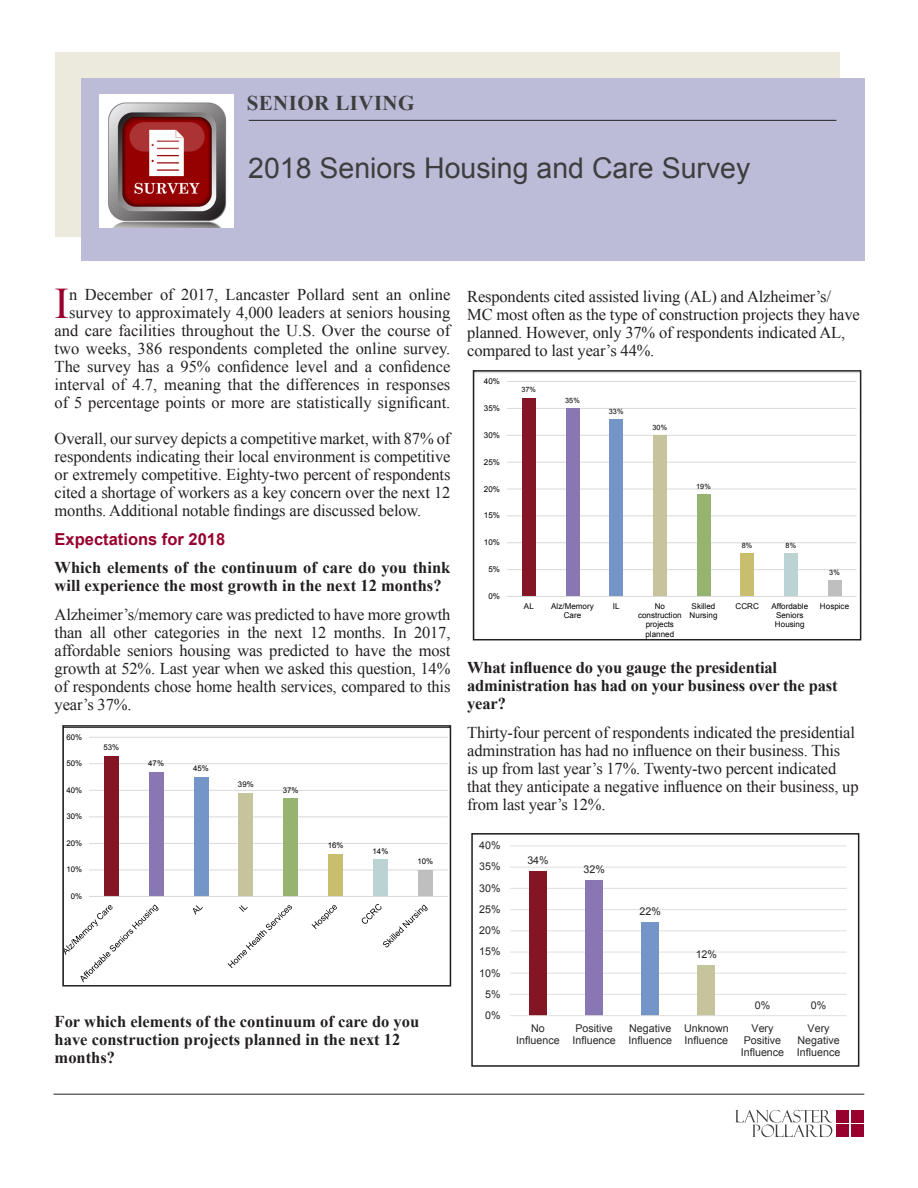
<style>
.page{position:relative;width:918px;height:1188px;background:#fff}
.page>*{position:absolute;margin:0;border:0;box-sizing:border-box;transform-origin:0 0}
.Bulleted_Paragraph{font:43.65px "Times New Roman";color:#98012d}
.t1{font:28.5px "Arial";color:#3e3e3f}
.t2{font:700 21px "Times New Roman";letter-spacing:.02em;color:#3e3e3f}
.LP_Body_Text{font:16.5px/18px "Times New Roman";letter-spacing:-.01em;color:#231f20}
.Bulleted_Paragraph-2{font:16.5px/18px "Times New Roman";color:#231f20;text-align:right}
.LP_Body_Text-2{font:700 16.5px/18px "Times New Roman";color:#231f20}
.LP_Body_Text-3{font:700 16.5px "Arial";color:#98012d}
.t3{font:10.65px/12.3px "Arial";color:#272727;text-align:center}
.t4{font:8.1px/9.3px "Arial";color:#000;text-align:center}
.t5{font:7.8px "Arial";letter-spacing:.005em;color:#000}
.t6{font:7.2px "Arial";letter-spacing:.005em;color:#000}
</style>
<div class="page">
<svg style="left:735px;top:1110px;width:98px;height:27px"></svg>
<div style="left:836px;top:1110px;width:13px;height:12px;background:#98012d"></div>
<div style="left:851px;top:1110px;width:13px;height:12px;background:#98012d"></div>
<div style="left:836px;top:1125px;width:13px;height:12px;background:#98012d"></div>
<div style="left:851px;top:1125px;width:13px;height:12px;background:#98012d"></div>
<hr style="left:54px;top:1094px;width:810px;height:1px;background:#231f20">
<div style="left:56px;top:53px;width:784px;height:184px;background:#eceadc"></div>
<div style="left:81px;top:78px;width:783px;height:182px;background:#bcbcd8"></div>
<hr style="left:249px;top:120px;width:587px;height:1px;background:#231f20">
<img style="left:100px;top:95px;width:133px;height:133px">
<svg style="left:65px;top:737px;width:383px;height:246px"></svg>
<div style="left:62px;top:725px;width:389px;height:262px;border:2px solid #231f20"></div>
<svg style="left:507px;top:381px;width:350px;height:216px"></svg>
<div style="left:473px;top:370px;width:388px;height:270px;border:2px solid #231f20"></div>
<hr style="left:510px;top:994px;width:337px;height:1px;background:#dfdfdf">
<hr style="left:510px;top:973px;width:337px;height:1px;background:#dfdfdf">
<hr style="left:510px;top:952px;width:337px;height:1px;background:#dfdfdf">
<hr style="left:510px;top:930px;width:337px;height:1px;background:#dfdfdf">
<hr style="left:510px;top:909px;width:337px;height:1px;background:#dfdfdf">
<hr style="left:510px;top:888px;width:337px;height:1px;background:#dfdfdf">
<hr style="left:510px;top:867px;width:337px;height:1px;background:#dfdfdf">
<hr style="left:510px;top:846px;width:337px;height:1px;background:#dfdfdf">
<div style="left:529px;top:871px;width:18px;height:145px;background:#841525"></div>
<div style="left:585px;top:880px;width:18px;height:136px;background:#8877b2"></div>
<div style="left:642px;top:922px;width:17px;height:94px;background:#7395c8"></div>
<div style="left:698px;top:965px;width:17px;height:51px;background:#c6c49d"></div>
<hr style="left:510px;top:1015px;width:337px;height:1px;background:#dfdfdf">
<div style="left:471px;top:833px;width:388px;height:234px;border:2px solid #231f20"></div>
<p class="t2" style="left:247px;top:89px;width:169px">SENIOR LIVING</p>
<p class="t1" style="left:248px;top:150px;width:504px">2018 Seniors Housing and Care Survey</p>
<p class="Bulleted_Paragraph-2" style="left:55px;top:285px;width:397px">n December of 2017, Lancaster Pollard sent an online survey to approximately 4,000 leaders at seniors housing and care facilities throughout the U.S. Over the course of two weeks, 386 respondents completed the online survey.<br>The survey has a 95% confidence level and a confidence interval of 4.7, meaning that the differences in responses of 5 percentage points or more are statistically significant.</p>
<p class="Bulleted_Paragraph-2" style="left:55px;top:429px;width:397px;text-align:justify">Overall, our survey depicts a competitive market, with 87% of respondents indicating their local environment is competitive or extremely competitive. Eighty-two percent of respondents cited a shortage of workers as a key concern over the next 12 months. Additional notable findings are discussed below.</p>
<p class="LP_Body_Text-3" style="left:55px;top:528px;width:172px">Expectations for 2018</p>
<p class="LP_Body_Text-2" style="left:55px;top:558px;width:397px">Which elements of the continuum of care do you think will experience the most growth in the next 12 months?</p>
<p class="LP_Body_Text" style="left:55px;top:605px;width:397px;text-align:justify">Alzheimer’s/memory care was predicted to have more growth than all other categories in the next 12 months. In 2017, affordable seniors housing was predicted to have the most growth at 52%. Last year when we asked this question, 14% of respondents chose home health services, compared to this year’s 37%.</p>
<p class="Bulleted_Paragraph" style="left:55px;top:274px;width:16px">I</p>
<p class="t5" style="left:66px;top:732px;width:17px">60%</p>
<p class="t5" style="left:66px;top:758px;width:17px">50%</p>
<p class="t5" style="left:66px;top:785px;width:17px">40%</p>
<p class="t5" style="left:66px;top:812px;width:17px">30%</p>
<p class="t5" style="left:66px;top:838px;width:17px">20%</p>
<p class="t5" style="left:66px;top:865px;width:17px">10%</p>
<p class="t5" style="left:71px;top:891px;width:13px">0%</p>
<p class="t5" style="left:103px;top:742px;width:17px">53%</p>
<p class="t5" style="left:148px;top:758px;width:17px">47%</p>
<p class="t5" style="left:193px;top:764px;width:17px">45%</p>
<p class="t5" style="left:238px;top:780px;width:17px">39%</p>
<p class="t5" style="left:283px;top:785px;width:17px">37%</p>
<p class="t5" style="left:328px;top:841px;width:17px">16%</p>
<p class="t5" style="left:373px;top:846px;width:17px">14%</p>
<p class="t5" style="left:417px;top:856px;width:17px">10%</p>
<p class="LP_Body_Text-2" style="left:55px;top:1012px;width:366px">For which elements of the continuum of care do you have construction projects planned in the next 12 months?</p>
<p class="LP_Body_Text" style="left:467px;top:287px;width:394px">Respondents cited assisted living (AL) and Alzheimer’s/ MC most often as the type of construction projects they have planned. However, only 37% of respondents indicated AL, compared to last year’s 44%.</p>
<p class="t4" style="left:484px;top:377px;width:18px">40%</p>
<p class="t4" style="left:484px;top:404px;width:18px">35%</p>
<p class="t4" style="left:484px;top:430px;width:18px">30%</p>
<p class="t4" style="left:484px;top:457px;width:18px">25%</p>
<p class="t4" style="left:484px;top:484px;width:18px">20%</p>
<p class="t4" style="left:484px;top:511px;width:18px">15%</p>
<p class="t4" style="left:484px;top:538px;width:18px">10%</p>
<p class="t4" style="left:488px;top:565px;width:13px">5%</p>
<p class="t4" style="left:488px;top:592px;width:13px">0%</p>
<p class="t6" style="left:522px;top:385px;width:16px">37%</p>
<p class="t6" style="left:565px;top:396px;width:16px">35%</p>
<p class="t6" style="left:609px;top:407px;width:16px">33%</p>
<p class="t6" style="left:653px;top:423px;width:16px">30%</p>
<p class="t6" style="left:696px;top:482px;width:16px">19%</p>
<p class="t6" style="left:742px;top:541px;width:12px">8%</p>
<p class="t6" style="left:786px;top:541px;width:12px">8%</p>
<p class="t6" style="left:829px;top:568px;width:12px">3%</p>
<p class="t4" style="left:524px;top:601px;width:11px">AL</p>
<p class="t4" style="left:551px;top:601px;width:44px">Alz/Memory<br>Care</p>
<p class="t4" style="left:613px;top:601px;width:8px">IL</p>
<p class="t4" style="left:638px;top:601px;width:45px">No construction projects planned</p>
<p class="t4" style="left:690px;top:601px;width:29px;text-align:left">Skilled<br>Nursing</p>
<p class="t4" style="left:736px;top:601px;width:25px">CCRC</p>
<p class="t4" style="left:771px;top:601px;width:38px">Affordable<br>Seniors<br>Housing</p>
<p class="t4" style="left:820px;top:601px;width:31px">Hospice</p>
<p class="LP_Body_Text-2" style="left:467px;top:658px;width:372px">What influence do you gauge the presidential administration has had on your business over the past year?</p>
<p class="LP_Body_Text" style="left:467px;top:723px;width:393px">Thirty-four percent of respondents indicated the presidential adminstration has had no influence on their business. This<br>is up from last year’s 17%. Twenty-two percent indicated that they anticipate a negative influence on their business, up from last year’s 12%.</p>
<p class="t3" style="left:479px;top:839px;width:23px">40%</p>
<p class="t3" style="left:479px;top:861px;width:23px">35%</p>
<p class="t3" style="left:479px;top:882px;width:23px">30%</p>
<p class="t3" style="left:479px;top:903px;width:23px">25%</p>
<p class="t3" style="left:479px;top:924px;width:23px">20%</p>
<p class="t3" style="left:479px;top:946px;width:23px">15%</p>
<p class="t3" style="left:479px;top:967px;width:23px">10%</p>
<p class="t3" style="left:485px;top:988px;width:17px">5%</p>
<p class="t3" style="left:485px;top:1009px;width:17px">0%</p>
<p class="t3" style="left:527px;top:854px;width:23px">34%</p>
<p class="t3" style="left:583px;top:863px;width:23px">32%</p>
<p class="t3" style="left:640px;top:905px;width:23px">22%</p>
<p class="t3" style="left:696px;top:948px;width:23px">12%</p>
<p class="t3" style="left:755px;top:999px;width:17px">0%</p>
<p class="t3" style="left:811px;top:999px;width:17px">0%</p>
<p class="t3" style="left:516px;top:1022px;width:45px">No<br>Influence</p>
<p class="t3" style="left:572px;top:1022px;width:45px;text-align:left">Positive<br>Influence</p>
<p class="t3" style="left:629px;top:1022px;width:45px;text-align:left">Negative<br>Influence</p>
<p class="t3" style="left:684px;top:1022px;width:46px;text-align:left">Unknown<br>Influence</p>
<p class="t3" style="left:741px;top:1022px;width:45px">Very<br>Positive<br>Influence</p>
<p class="t3" style="left:797px;top:1022px;width:45px">Very<br>Negative<br>Influence</p>
</div>
